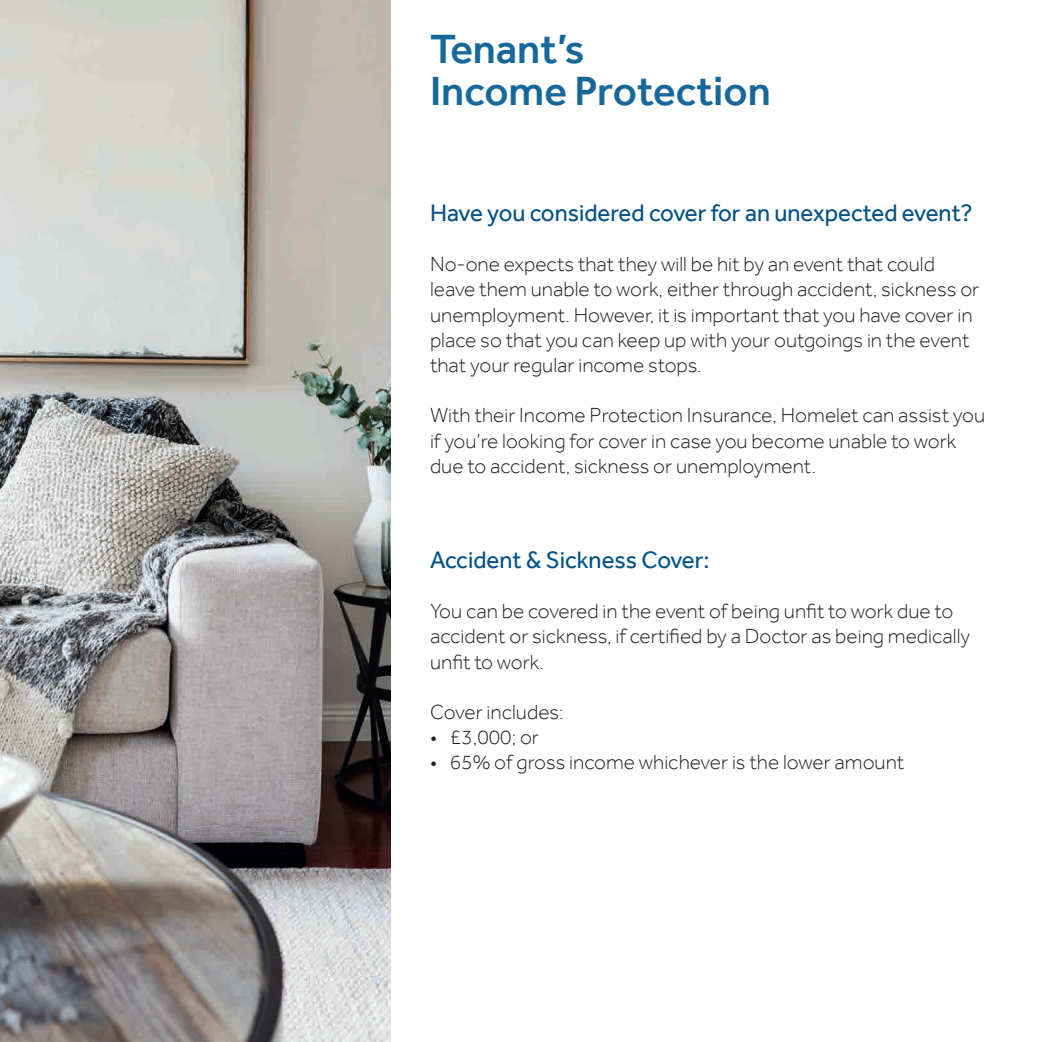
<style>
.page{position:relative;width:1042px;height:1042px;background:#fff}
.page>*{position:absolute;margin:0;border:0;box-sizing:border-box;transform-origin:0 0}
.t1{font:500 42px/42px "Effra";color:#16689b}
.t2{font:24.5px "Effra";color:#005187}
.t3{font:300 21px/25.2px "Effra";color:#231f20}
</style>
<div class="page">
<img style="left:0;top:0;width:390px;height:1042px">
<h1 class="t1" style="left:430px;top:28px;width:342px">Tenant’s<br>Income Protection</h1>
<p class="t2" style="left:430px;top:198px;width:544px">Have you considered cover for an unexpected event?</p>
<p class="t3" style="left:430px;top:251px;width:551px">No-one expects that they will be hit by an event that could leave them unable to work, either through accident, sickness or unemployment. However, it is important that you have cover in place so that you can keep up with your outgoings in the event that your regular income stops.</p>
<p class="t3" style="left:430px;top:402px;width:557px">With their Income Protection Insurance, Homelet can assist you if you’re looking for cover in case you become unable to work due to accident, sickness or unemployment.</p>
<p class="t2" style="left:430px;top:545px;width:281px">Accident &amp; Sickness Cover:</p>
<p class="t3" style="left:430px;top:598px;width:542px">You can be covered in the event of being unfit to work due to accident or sickness, if certified by a Doctor as being medically unfit to work.</p>
<p class="t3" style="left:430px;top:699px;width:135px">Cover includes:</p>
<p class="t3" style="left:430px;top:724px;width:110px">• £3,000; or</p>
<p class="t3" style="left:430px;top:749px;width:476px">• 65% of gross income whichever is the lower amount</p>
</div>
